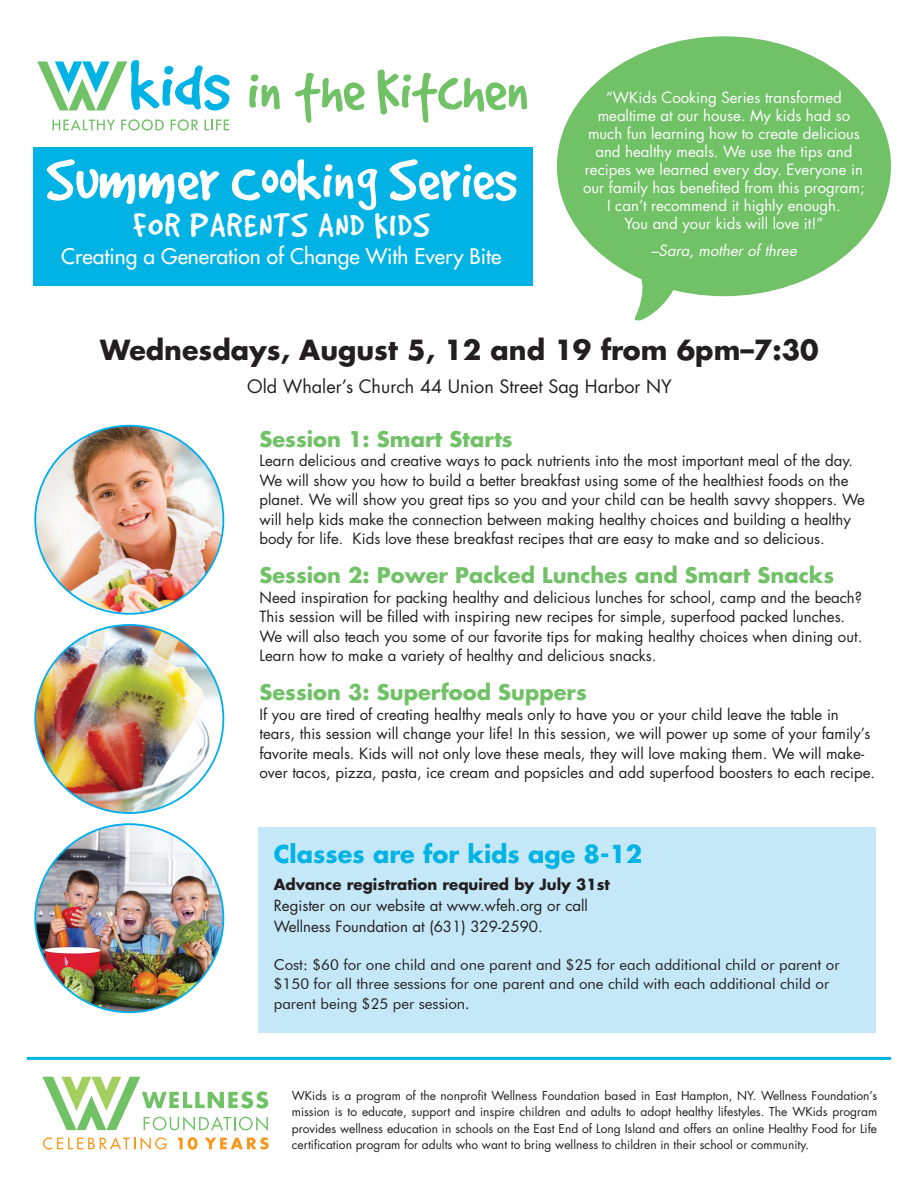
<style>
.page{position:relative;width:918px;height:1188px;background:#fff}
.page>*{position:absolute;margin:0;border:0;box-sizing:border-box;transform-origin:0 0}
.t1{font:65.25px "Good Dog Plain";color:#71c167}
.t2{font:64.5px "Good Dog Plain";color:#fff}
.t3{font:37.2px "Good Dog Plain";letter-spacing:.05em;color:#fff}
.t4{font:700 27px "Futura";color:#231f20}
.t5{font:700 24px "Futura";color:#00b3e4}
.t6{font:700 21px "Futura";color:#71c167}
.t7{font:21px "Futura";color:#fff}
.t8{font:18px "Futura";color:#231f20}
.t9{font:15px/19.5px "Futura";color:#231f20}
.t10{font:15px/18px "Futura";color:#fff;text-align:center}
.t11{font:15px/19.5px "Futura BT";color:#231f20}
.t12{font:700 15px "Futura";color:#231f20}
.t13{font:italic 15px "Futura";color:#fff}
.t14{font:12px/16.5px "Futura";color:#231f20;text-align:justify}
</style>
<div class="page">
<div style="left:259px;top:827px;width:617px;height:205px;background:#c4e8f7"></div>
<div style="left:33px;top:147px;width:499px;height:139px;background:#00b3e4"></div>
<svg style="left:37px;top:60px;width:193px;height:71px"></svg>
<img style="left:35px;top:625px;width:188px;height:188px;border-radius:94px">
<img style="left:35px;top:426px;width:188px;height:188px;border-radius:94px">
<img style="left:35px;top:824px;width:188px;height:188px;border-radius:94px">
<svg style="left:42px;top:1077px;width:226px;height:54px"></svg>
<svg style="left:43px;top:1137px;width:92px;height:13px"></svg>
<svg style="left:141px;top:1137px;width:26px;height:13px"></svg>
<svg style="left:178px;top:1137px;width:20px;height:13px"></svg>
<svg style="left:205px;top:1137px;width:64px;height:13px"></svg>
<hr style="left:27px;top:1057px;width:864px;height:3px;background:#00b3e4">
<div style="left:557px;top:36px;width:334px;height:260px;background:#71c167;border-radius:50%"></div>
<svg style="left:630px;top:273px;width:51px;height:48px"></svg>
<h1 class="t1" style="left:247px;top:59px;width:284px">in the Kitchen</h1>
<h2 class="t2" style="left:46px;top:149px;width:472px">Summer Cooking Series</h2>
<h3 class="t3" style="left:133px;top:207px;width:298px">FOR PARENTS AND KIDS</h3>
<h3 class="t7" style="left:61px;top:243px;width:442px">Creating a Generation of Change With Every Bite</h3>
<p class="t10" style="left:583px;top:88px;width:283px">“WKids Cooking Series transformed mealtime at our house. My kids had so much fun learning how to create delicious and healthy meals. We use the tips and recipes we learned every day. Everyone in our family has benefited from this program; I can’t recommend it highly enough.<br>You and your kids will love it!”</p>
<p class="t13" style="left:651px;top:240px;width:147px">–Sara, mother of three</p>
<h3 class="t4" style="left:100px;top:332px;width:720px">Wednesdays, August 5, 12 and 19 from 6pm–7:30</h3>
<p class="t8" style="left:247px;top:374px;width:426px">Old Whaler’s Church 44 Union Street Sag Harbor NY</p>
<h3 class="t6" style="left:260px;top:424px;width:255px">Session 1: Smart Starts</h3>
<p class="t9" style="left:260px;top:451px;width:607px">Learn delicious and creative ways to pack nutrients into the most important meal of the day.<br>We will show you how to build a better breakfast using some of the healthiest foods on the planet. We will show you great tips so you and your child can be health savvy shoppers. We will help kids make the connection between making healthy choices and building a healthy body for life. Kids love these breakfast recipes that are easy to make and so delicious.</p>
<h3 class="t6" style="left:260px;top:561px;width:576px">Session 2: Power Packed Lunches and Smart Snacks</h3>
<p class="t9" style="left:260px;top:587px;width:604px">Need inspiration for packing healthy and delicious lunches for school, camp and the beach?<br>This session will be filled with inspiring new recipes for simple, superfood packed lunches.<br>We will also teach you some of our favorite tips for making healthy choices when dining out.<br>Learn how to make a variety of healthy and delicious snacks.</p>
<h3 class="t6" style="left:260px;top:678px;width:329px">Session 3: Superfood Suppers</h3>
<p class="t9" style="left:260px;top:704px;width:617px">If you are tired of creating healthy meals only to have you or your child leave the table in tears, this session will change your life! In this session, we will power up some of your family’s favorite meals. Kids will not only love these meals, they will love making them. We will make&shy;over tacos, pizza, pasta, ice cream and popsicles and add superfood boosters to each recipe.</p>
<h3 class="t5" style="left:274px;top:837px;width:370px">Classes are for kids age 8-12</h3>
<p class="t12" style="left:274px;top:874px;width:338px">Advance registration required by July 31st</p>
<p class="t9" style="left:274px;top:895px;width:316px;line-height:21px">Register on our website at www.wfeh.org or call<br>Wellness Foundation at (631) 329-2590.</p>
<p class="t11" style="left:274px;top:955px;width:567px">Cost: $60 for one child and one parent and $25 for each additional child or parent or $150 for all three sessions for one parent and one child with each additional child or parent being $25 per session.</p>
<p class="t14" style="left:292px;top:1087px;width:587px">WKids is a program of the nonprofit Wellness Foundation based in East Hampton, NY. Wellness Foundation’s mission is to educate, support and inspire children and adults to adopt healthy lifestyles. The WKids program provides wellness education in schools on the East End of Long Island and offers an online Healthy Food for Life certification program for adults who want to bring wellness to children in their school or community.</p>
</div>
